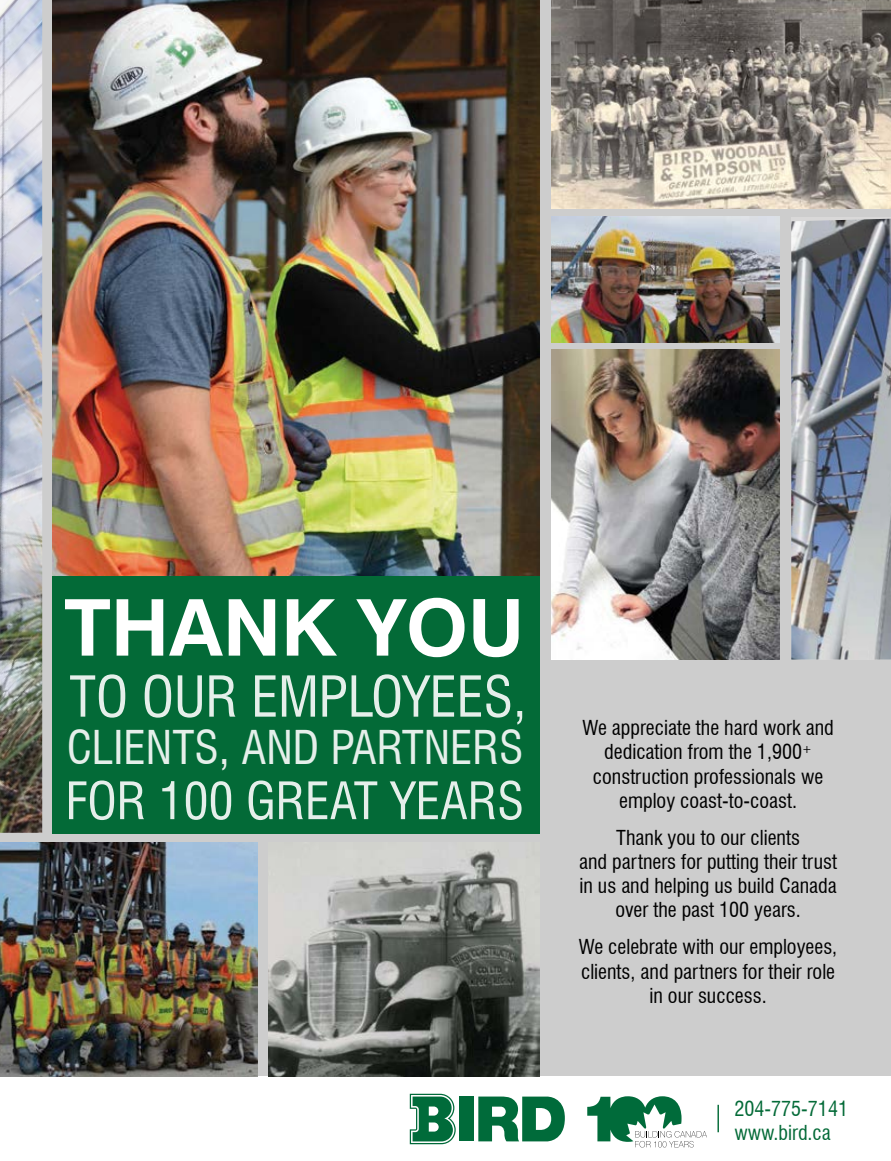
<style>
.page{position:relative;width:891px;height:1161px;background:#fff}
.page>*{position:absolute;margin:0;border:0;box-sizing:border-box;transform-origin:0 0}
.t1{font:700 78.45px "Swiss 721 BT";color:#fff}
.t2{font:condensed 54.9px "Swiss 721 BT";color:#fff}
.t3{font:condensed 50.25px "Swiss 721 BT";color:#fff}
.t4{font:condensed 45.45px "Swiss 721 BT";color:#fff}
.t5{font:condensed 20.1px/24.2px "Swiss 721 BT";color:#000;text-align:center}
.t6{font:condensed 20.1px/24.2px "Swiss 721 BT";color:#036a37}
</style>
<div class="page">
<div style="left:0;top:0;width:891px;height:1076px;background:#cdcdcd"></div>
<img style="left:52px;top:0;width:488px;height:626px">
<img style="left:0;top:0;width:42px;height:833px">
<img style="left:552px;top:0;width:339px;height:209px">
<div style="left:53px;top:576px;width:487px;height:258px;background:#036a37"></div>
<img style="left:0;top:843px;width:258px;height:233px">
<img style="left:269px;top:850px;width:271px;height:226px">
<img style="left:791px;top:218px;width:100px;height:442px">
<img style="left:552px;top:217px;width:228px;height:125px">
<img style="left:552px;top:350px;width:228px;height:310px">
<svg style="left:410px;top:1094px;width:46px;height:50px"></svg>
<div style="left:459px;top:1097px;width:15px;height:44px;background:#006b3a"></div>
<svg style="left:478px;top:1096px;width:87px;height:45px"></svg>
<svg style="left:587px;top:1096px;width:120px;height:52px"></svg>
<svg style="left:718px;top:1105px;width:1px;height:27px"></svg>
<h1 class="t1" style="left:64px;top:580px;width:461px">THANK YOU</h1>
<h2 class="t2" style="left:69px;top:664px;width:459px">TO OUR EMPLOYEES,</h2>
<h3 class="t4" style="left:66px;top:720px;width:459px">CLIENTS, AND PARTNERS</h3>
<h3 class="t3" style="left:66px;top:771px;width:460px">FOR 100 GREAT YEARS</h3>
<p class="t5" style="left:583px;top:716px;width:253px">We appreciate the hard work and dedication from the 1,900<sup>+ </sup>construction professionals we employ coast-to-coast.</p>
<p class="t5" style="left:579px;top:825px;width:260px">Thank you to our clients<br>and partners for putting their trust in us and helping us build Canada over the past 100 years.</p>
<p class="t5" style="left:579px;top:935px;width:260px">We celebrate with our employees, clients, and partners for their role in our success.</p>
<p class="t6" style="left:734px;top:1097px;width:115px">204-775-7141 www.bird.ca</p>
</div>
